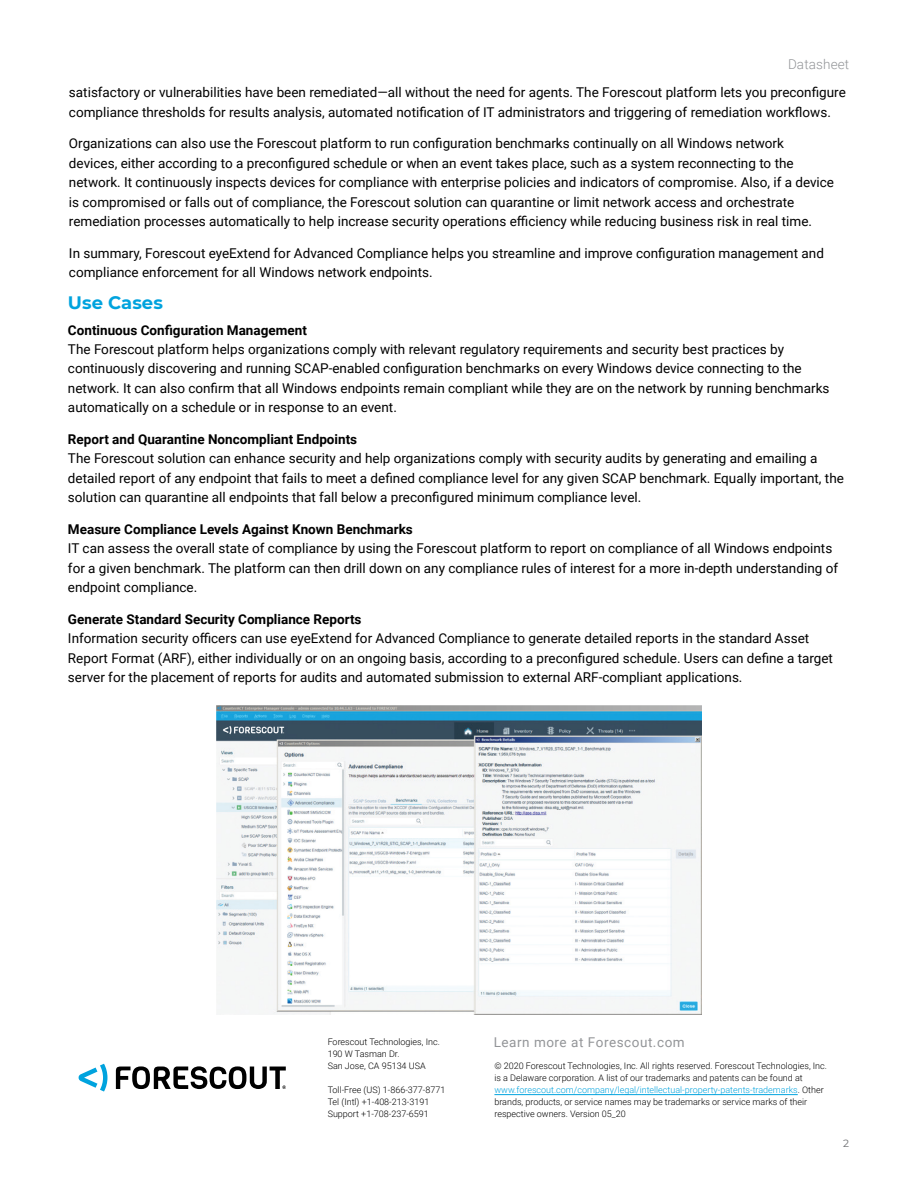
<style>
.page{position:relative;width:918px;height:1188px;background:#fff}
.page>*{position:absolute;margin:0;border:0;box-sizing:border-box;transform-origin:0 0}
.t1{font:700 18px "Montserrat";color:#00a3de}
.t2{font:13.5px/19.5px "Roboto";color:#000}
.t3{font:700 13.5px "Roboto";color:#000}
.t4{font:13.5px "Roboto";letter-spacing:.04em;color:#939598}
.t5{font:300 13.5px "Roboto";letter-spacing:.01em;color:#939598}
.t6{font:10.5px "Montserrat";color:#6d6e71}
.t7{font:300 9px/12px "Roboto";color:#000}
.s1{color:#00a3de}
</style>
<div class="page">
<hr style="left:494px;top:1094px;width:304px;height:1px;background:#00a3de">
<svg style="left:78px;top:1064px;width:29px;height:28px"></svg>
<svg style="left:116px;top:1066px;width:170px;height:23px"></svg>
<img style="left:217px;top:705px;width:485px;height:310px">
<p class="t5" style="left:788px;top:54px;width:63px">Datasheet</p>
<p class="t2" style="left:69px;top:82px;width:778px">satisfactory or vulnerabilities have been remediated—all without the need for agents. The Forescout platform lets you preconfigure compliance thresholds for results analysis, automated notification of IT administrators and triggering of remediation workflows.</p>
<p class="t2" style="left:69px;top:133px;width:767px">Organizations can also use the Forescout platform to run configuration benchmarks continually on all Windows network devices, either according to a preconfigured schedule or when an event takes place, such as a system reconnecting to the network. It continuously inspects devices for compliance with enterprise policies and indicators of compromise. Also, if a device is compromised or falls out of compliance, the Forescout solution can quarantine or limit network access and orchestrate remediation processes automatically to help increase security operations efficiency while reducing business risk in real time.</p>
<p class="t2" style="left:69px;top:243px;width:756px">In summary, Forescout eyeExtend for Advanced Compliance helps you streamline and improve configuration management and compliance enforcement for all Windows network endpoints.</p>
<h1 class="t1" style="left:68px;top:290px;width:96px">Use Cases</h1>
<p class="t3" style="left:68px;top:320px;width:240px">Continuous Configuration Management</p>
<p class="t2" style="left:68px;top:339px;width:763px">The Forescout platform helps organizations comply with relevant regulatory requirements and security best practices by continuously discovering and running SCAP-enabled configuration benchmarks on every Windows device connecting to the network. It can also confirm that all Windows endpoints remain compliant while they are on the network by running benchmarks automatically on a schedule or in response to an event.</p>
<p class="t3" style="left:68px;top:430px;width:291px">Report and Quarantine Noncompliant Endpoints</p>
<p class="t2" style="left:68px;top:448px;width:777px">The Forescout solution can enhance security and help organizations comply with security audits by generating and emailing a detailed report of any endpoint that fails to meet a defined compliance level for any given SCAP benchmark. Equally important, the solution can quarantine all endpoints that fall below a preconfigured minimum compliance level.</p>
<p class="t3" style="left:68px;top:520px;width:346px">Measure Compliance Levels Against Known Benchmarks</p>
<p class="t2" style="left:68px;top:538px;width:772px">IT can assess the overall state of compliance by using the Forescout platform to report on compliance of all Windows endpoints for a given benchmark. The platform can then drill down on any compliance rules of interest for a more in-depth understanding of endpoint compliance.</p>
<p class="t3" style="left:68px;top:610px;width:295px">Generate Standard Security Compliance Reports</p>
<p class="t2" style="left:68px;top:628px;width:767px">Information security officers can use eyeExtend for Advanced Compliance to generate detailed reports in the standard Asset<br>Report Format (ARF), either individually or on an ongoing basis, according to a preconfigured schedule. Users can define a target server for the placement of reports for audits and automated submission to external ARF-compliant applications.</p>
<p class="t7" style="left:328px;top:1035px;width:114px">Forescout Technologies, Inc.<br>190 W Tasman Dr.<br>San Jose, CA 95134 USA</p>
<p class="t7" style="left:328px;top:1083px;width:119px">Toll-Free (US) 1-866-377-8771<br>Tel (Intl) +1-408-213-3191<br>Support +1-708-237-6591</p>
<p class="t4" style="left:494px;top:1033px;width:193px">Learn more at Forescout.com</p>
<p class="t7" style="left:494px;top:1060px;width:334px">© 2020 Forescout Technologies, Inc. All rights reserved. Forescout Technologies, Inc. is a Delaware corporation. A list of our trademarks and patents can be found at <span class="s1">www.forescout.com/company/legal/intellectual-property-patents-trademarks</span>. Other brands, products, or service names may be trademarks or service marks of their respective owners. Version 05_20</p>
<p class="t6" style="left:843px;top:1137px;width:7px">2</p>
</div>
